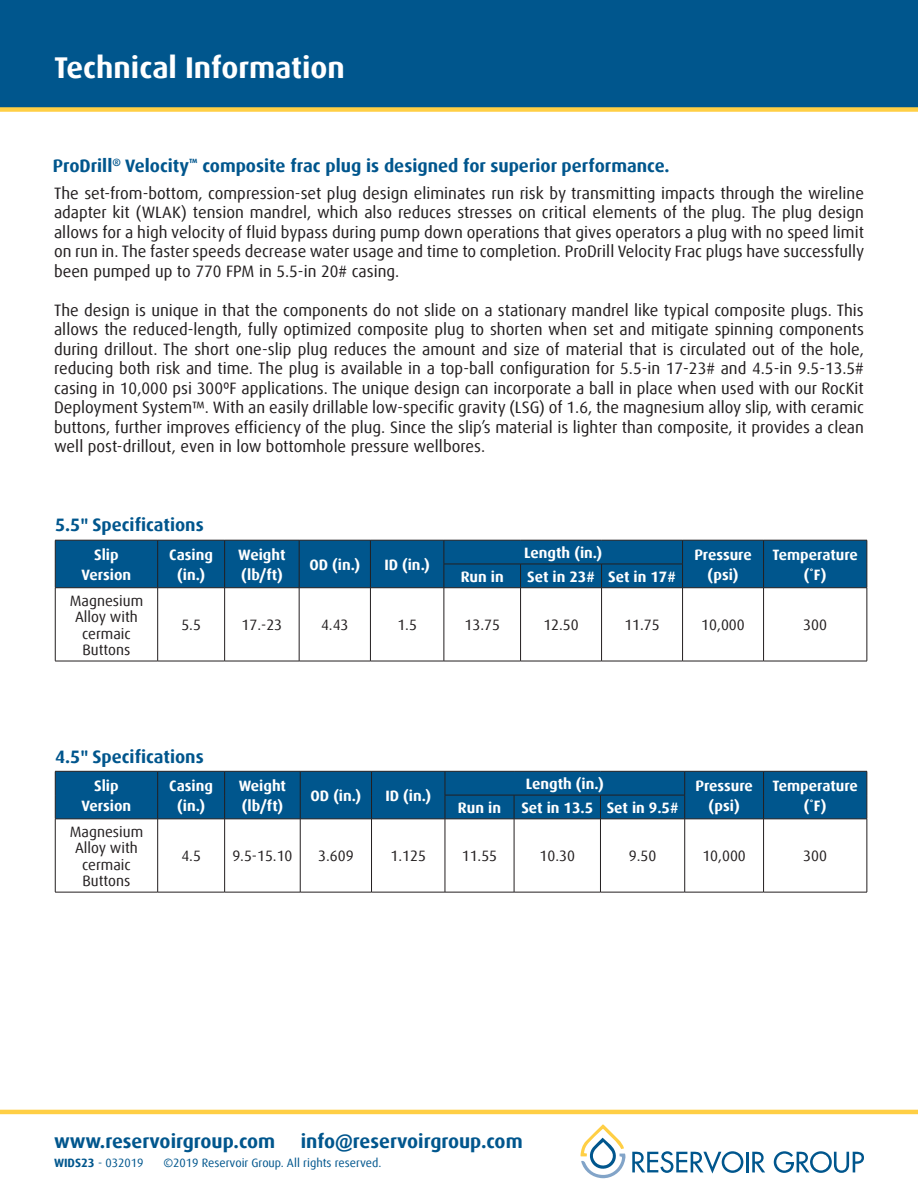
<style>
.page{position:relative;width:918px;height:1188px;background:#fff}
.page>*{position:absolute;margin:0;border:0;box-sizing:border-box;transform-origin:0 0}
.t1{font:700 30px "Dax Offc Pro";color:#fff}
.t2{font:700 19.5px "Dax Offc Pro";color:#00568d}
.t3{font:700 18px "Dax Offc Pro";color:#00568d}
.t4{font:16.5px/19.5px "Dax Offc Pro";color:#231f20;text-align:justify}
.t5{font:700 15px/19.5px "Dax Offc Pro";color:#fff;text-align:center}
.t6{font:15px/16.5px "Dax Offc Pro";color:#231f20;text-align:center}
.t7{font:12px "Dax Offc Pro";color:#00568d}
.s1{font-weight:700}
</style>
<div class="page">
<svg style="left:581px;top:1124px;width:45px;height:54px"></svg>
<svg style="left:632px;top:1151px;width:111px;height:23px"></svg>
<hr style="left:746px;top:1152px;width:2px;height:20px;background:#00568d">
<svg style="left:752px;top:1152px;width:13px;height:20px"></svg>
<svg style="left:774px;top:1151px;width:90px;height:22px"></svg>
<hr style="left:0;top:1110px;width:918px;height:4px;background:#ffcf45">
<div style="left:0;top:0;width:918px;height:107px;background:#00568d"></div>
<div style="left:0;top:107px;width:918px;height:5px;background:#ffcf45"></div>
<svg style="left:55px;top:540px;width:813px;height:48px;background:#025387"></svg>
<hr style="left:55px;top:588px;width:1px;height:73px;background:#231f20">
<hr style="left:157px;top:588px;width:1px;height:73px;background:#231f20">
<hr style="left:224px;top:588px;width:1px;height:73px;background:#231f20">
<hr style="left:299px;top:588px;width:1px;height:73px;background:#231f20">
<hr style="left:370px;top:588px;width:1px;height:73px;background:#231f20">
<hr style="left:444px;top:588px;width:1px;height:73px;background:#231f20">
<hr style="left:520px;top:588px;width:1px;height:73px;background:#231f20">
<hr style="left:601px;top:588px;width:1px;height:73px;background:#231f20">
<hr style="left:682px;top:588px;width:1px;height:73px;background:#231f20">
<hr style="left:763px;top:588px;width:1px;height:73px;background:#231f20">
<hr style="left:867px;top:588px;width:1px;height:73px;background:#231f20">
<hr style="left:55px;top:661px;width:103px;height:1px;background:#231f20">
<hr style="left:158px;top:661px;width:67px;height:1px;background:#231f20">
<hr style="left:225px;top:661px;width:74px;height:1px;background:#231f20">
<hr style="left:299px;top:661px;width:71px;height:1px;background:#231f20">
<hr style="left:370px;top:661px;width:74px;height:1px;background:#231f20">
<hr style="left:444px;top:661px;width:77px;height:1px;background:#231f20">
<hr style="left:521px;top:661px;width:81px;height:1px;background:#231f20">
<hr style="left:602px;top:661px;width:81px;height:1px;background:#231f20">
<hr style="left:683px;top:661px;width:81px;height:1px;background:#231f20">
<hr style="left:764px;top:661px;width:103px;height:1px;background:#231f20">
<hr style="left:55px;top:819px;width:103px;height:1px;background:#231f20">
<hr style="left:158px;top:819px;width:67px;height:1px;background:#231f20">
<hr style="left:225px;top:819px;width:75px;height:1px;background:#231f20">
<hr style="left:300px;top:819px;width:72px;height:1px;background:#231f20">
<hr style="left:372px;top:819px;width:73px;height:1px;background:#231f20">
<hr style="left:445px;top:819px;width:69px;height:1px;background:#231f20">
<hr style="left:514px;top:819px;width:86px;height:1px;background:#231f20">
<hr style="left:600px;top:819px;width:85px;height:1px;background:#231f20">
<hr style="left:685px;top:819px;width:79px;height:1px;background:#231f20">
<hr style="left:764px;top:819px;width:103px;height:1px;background:#231f20">
<svg style="left:55px;top:771px;width:813px;height:48px;background:#025387"></svg>
<hr style="left:55px;top:819px;width:1px;height:73px;background:#231f20">
<hr style="left:157px;top:819px;width:1px;height:73px;background:#231f20">
<hr style="left:224px;top:819px;width:1px;height:73px;background:#231f20">
<hr style="left:300px;top:819px;width:1px;height:73px;background:#231f20">
<hr style="left:371px;top:819px;width:1px;height:73px;background:#231f20">
<hr style="left:445px;top:819px;width:1px;height:73px;background:#231f20">
<hr style="left:514px;top:819px;width:1px;height:73px;background:#231f20">
<hr style="left:600px;top:819px;width:1px;height:73px;background:#231f20">
<hr style="left:684px;top:819px;width:1px;height:73px;background:#231f20">
<hr style="left:763px;top:819px;width:1px;height:73px;background:#231f20">
<hr style="left:867px;top:819px;width:1px;height:73px;background:#231f20">
<hr style="left:55px;top:892px;width:103px;height:1px;background:#231f20">
<hr style="left:158px;top:892px;width:67px;height:1px;background:#231f20">
<hr style="left:225px;top:892px;width:75px;height:1px;background:#231f20">
<hr style="left:300px;top:892px;width:72px;height:1px;background:#231f20">
<hr style="left:372px;top:892px;width:73px;height:1px;background:#231f20">
<hr style="left:445px;top:892px;width:69px;height:1px;background:#231f20">
<hr style="left:514px;top:892px;width:86px;height:1px;background:#231f20">
<hr style="left:600px;top:892px;width:85px;height:1px;background:#231f20">
<hr style="left:685px;top:892px;width:79px;height:1px;background:#231f20">
<hr style="left:764px;top:892px;width:103px;height:1px;background:#231f20">
<p class="t1" style="left:54px;top:48px;width:292px">Technical Information</p>
<p class="t3" style="left:53px;top:154px;width:618px">ProDrill<sup>®</sup> Velocity<sup>™</sup> composite frac plug is designed for superior performance.</p>
<p class="t4" style="left:54px;top:183px;width:812px">The set-from-bottom, compression-set plug design eliminates run risk by transmitting impacts through the wireline adapter kit (WLAK) tension mandrel, which also reduces stresses on critical elements of the plug. The plug design allows for a high velocity of fluid bypass during pump down operations that gives operators a plug with no speed limit on run in. The faster speeds decrease water usage and time to completion. ProDrill Velocity Frac plugs have successfully been pumped up to 770 FPM in 5.5-in 20# casing.</p>
<p class="t4" style="left:54px;top:300px;width:812px">The design is unique in that the components do not slide on a stationary mandrel like typical composite plugs. This allows the reduced-length, fully optimized composite plug to shorten when set and mitigate spinning components during drillout. The short one-slip plug reduces the amount and size of material that is circulated out of the hole, reducing both risk and time. The plug is available in a top-ball configuration for 5.5-in 17-23# and 4.5-in 9.5-13.5# casing in 10,000 psi 300ºF applications. The unique design can incorporate a ball in place when used with our RocKit Deployment System™. With an easily drillable low-specific gravity (LSG) of 1.6, the magnesium alloy slip, with ceramic buttons, further improves efficiency of the plug. Since the slip’s material is lighter than composite, it provides a clean well post-drillout, even in low bottomhole pressure wellbores.</p>
<p class="t3" style="left:55px;top:514px;width:150px">5.5" Specifications</p>
<p class="t5" style="left:94px;top:545px;width:26px">Slip</p>
<p class="t5" style="left:82px;top:565px;width:51px">Version</p>
<p class="t5" style="left:169px;top:545px;width:45px">Casing (in.)</p>
<p class="t5" style="left:238px;top:545px;width:49px;text-align:left">Weight (lb/ft)</p>
<p class="t5" style="left:310px;top:555px;width:52px">OD (in.)</p>
<p class="t5" style="left:384px;top:555px;width:47px">ID (in.)</p>
<p class="t5" style="left:524px;top:543px;width:79px">Length (in.)</p>
<p class="t5" style="left:694px;top:545px;width:59px">Pressure (psi)</p>
<p class="t5" style="left:773px;top:545px;width:87px">Temperature</p>
<p class="t5" style="left:461px;top:567px;width:45px">Run in</p>
<p class="t5" style="left:527px;top:567px;width:69px">Set in 23#</p>
<p class="t5" style="left:608px;top:567px;width:69px">Set in 17#</p>
<p class="t5" style="left:804px;top:565px;width:24px">(˚F)</p>
<p class="t6" style="left:70px;top:592px;width:75px">Magnesium</p>
<p class="t6" style="left:75px;top:609px;width:64px">Alloy with cermaic<br>Buttons</p>
<p class="t6" style="left:181px;top:617px;width:21px">5.5</p>
<p class="t6" style="left:242px;top:617px;width:42px">17.-23</p>
<p class="t6" style="left:321px;top:617px;width:29px">4.43</p>
<p class="t6" style="left:397px;top:617px;width:21px">1.5</p>
<p class="t6" style="left:465px;top:617px;width:37px">13.75</p>
<p class="t6" style="left:543px;top:617px;width:37px">12.50</p>
<p class="t6" style="left:624px;top:617px;width:37px">11.75</p>
<p class="t6" style="left:701px;top:617px;width:45px">10,000</p>
<p class="t6" style="left:803px;top:617px;width:25px">300</p>
<p class="t3" style="left:55px;top:745px;width:150px">4.5" Specifications</p>
<p class="t5" style="left:94px;top:776px;width:26px">Slip</p>
<p class="t5" style="left:82px;top:796px;width:51px">Version</p>
<p class="t5" style="left:169px;top:776px;width:45px">Casing (in.)</p>
<p class="t5" style="left:239px;top:776px;width:49px;text-align:left">Weight (lb/ft)</p>
<p class="t5" style="left:311px;top:786px;width:52px">OD (in.)</p>
<p class="t5" style="left:385px;top:786px;width:47px">ID (in.)</p>
<p class="t5" style="left:526px;top:774px;width:79px">Length (in.)</p>
<p class="t5" style="left:695px;top:776px;width:59px">Pressure (psi)</p>
<p class="t5" style="left:773px;top:776px;width:87px">Temperature</p>
<p class="t5" style="left:458px;top:798px;width:45px">Run in</p>
<p class="t5" style="left:521px;top:798px;width:73px">Set in 13.5</p>
<p class="t5" style="left:607px;top:798px;width:73px">Set in 9.5#</p>
<p class="t5" style="left:804px;top:796px;width:24px">(˚F)</p>
<p class="t6" style="left:70px;top:823px;width:75px">Magnesium</p>
<p class="t6" style="left:75px;top:840px;width:64px">Alloy with cermaic<br>Buttons</p>
<p class="t6" style="left:181px;top:848px;width:21px">4.5</p>
<p class="t6" style="left:232px;top:848px;width:62px">9.5-15.10</p>
<p class="t6" style="left:318px;top:848px;width:37px">3.609</p>
<p class="t6" style="left:391px;top:848px;width:37px">1.125</p>
<p class="t6" style="left:462px;top:848px;width:37px">11.55</p>
<p class="t6" style="left:540px;top:848px;width:37px">10.30</p>
<p class="t6" style="left:629px;top:848px;width:29px">9.50</p>
<p class="t6" style="left:702px;top:848px;width:45px">10,000</p>
<p class="t6" style="left:803px;top:848px;width:25px">300</p>
<p class="t2" style="left:54px;top:1129px;width:223px">www.reservoirgroup.com</p>
<p class="t2" style="left:301px;top:1129px;width:223px">info@reservoirgroup.com</p>
<p class="t7" style="left:54px;top:1155px;width:91px"><span class="s1">WIDS23</span> - 032019</p>
<p class="t7" style="left:163px;top:1155px;width:220px">©2019 Reservoir Group. All rights reserved.</p>
</div>
